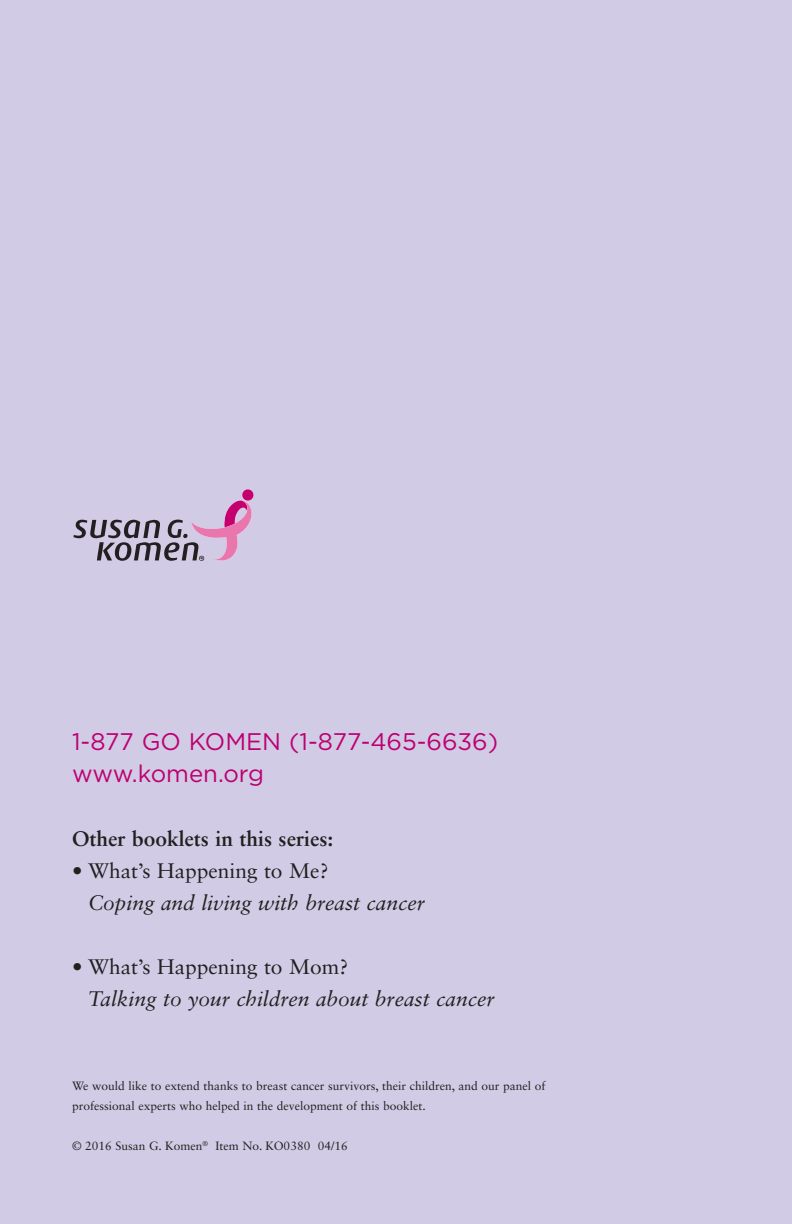
<style>
.page{position:relative;width:792px;height:1224px;background:#d1cbe5}
.page>*{position:absolute;margin:0;border:0;box-sizing:border-box;transform-origin:0 0}
.t1{font:24px/32px "Gotham";color:#bd0071}
.t2{font:italic 21px "Sabon LT Std";color:#221f1f}
.t3{font:21px "Sabon LT Std";color:#221f1f}
.t4{font:700 21px "Sabon LT Std";color:#221f1f}
.t5{font:12px/20px "Sabon LT Std";color:#221f1f}
</style>
<div class="page">
<svg style="left:74px;top:489px;width:180px;height:72px"></svg>
<h1 class="t1" style="left:72px;top:728px;width:428px">1-877 GO KOMEN (1-877-465-6636) www.komen.org</h1>
<h2 class="t4" style="left:72px;top:830px;width:263px">Other booklets in this series:</h2>
<h2 class="t3" style="left:72px;top:862px;width:258px">• What’s Happening to Me?</h2>
<h2 class="t2" style="left:88px;top:894px;width:338px">Coping and living with breast cancer</h2>
<h2 class="t3" style="left:72px;top:958px;width:278px">• What’s Happening to Mom?</h2>
<h2 class="t2" style="left:88px;top:990px;width:408px">Talking to your children about breast cancer</h2>
<p class="t5" style="left:72px;top:1077px;width:475px">We would like to extend thanks to breast cancer survivors, their children, and our panel of professional experts who helped in the development of this booklet.</p>
<p class="t5" style="left:72px;top:1137px;width:277px">© 2016 Susan G. Komen<sup>®</sup> Item No. KO0380 04/16</p>
</div>
